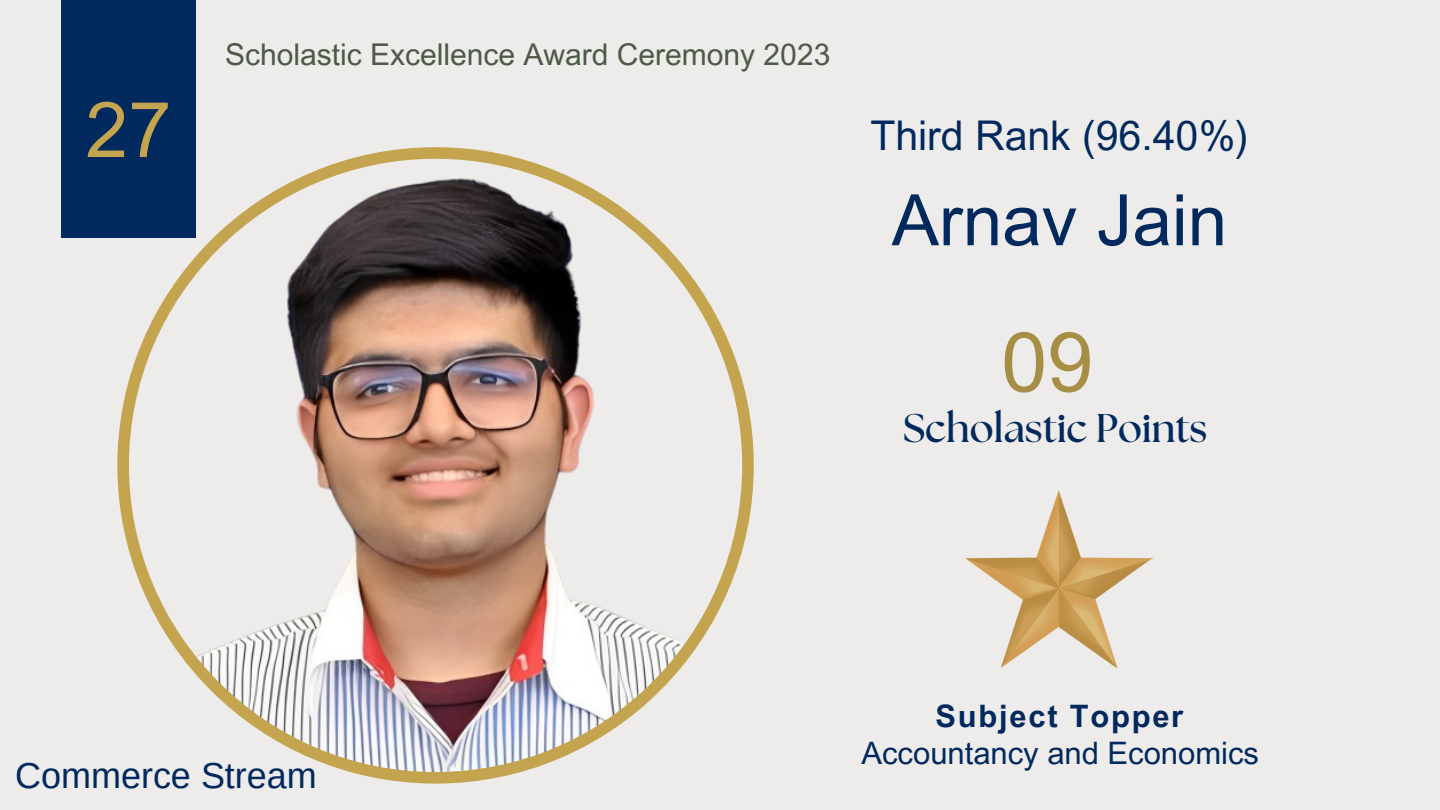
<style>
.page{position:relative;width:1440px;height:810px;background:#edecea}
.page>*{position:absolute;margin:0;border:0;box-sizing:border-box;transform-origin:0 0}
.t1{font:83px "Arial MT Pro";color:#a68e45}
.t2{font:77px "Arial MT Pro";color:#c5a44f}
.t3{font:71px "Arial MT Pro";color:#01295d}
.t4{font:41px "Arial MT Pro";color:#01295d}
.t5{font:700 40px "The Seasons";color:#01295d}
.t6{font:36px "Arimo";color:#01295d}
.t7{font:31px "Arial MT Pro";color:#01295d}
.t8{font:700 31px "Arial MT Pro";letter-spacing:.055em;color:#01295d}
.t9{font:30px "Arial MT Pro";color:#4d5a46}
</style>
<div class="page">
<div style="left:61px;top:0;width:135px;height:237px;background:#01295d"></div>
<img style="left:966px;top:490px;width:187px;height:177px">
<img style="left:117px;top:147px;width:637px;height:637px">
<p class="t2" style="left:86px;top:101px;width:87px">27</p>
<p class="t9" style="left:225px;top:43px;width:607px">Scholastic Excellence Award Ceremony 2023</p>
<p class="t4" style="left:870px;top:121px;width:380px">Third Rank (96.40%)</p>
<p class="t3" style="left:892px;top:194px;width:337px">Arnav Jain</p>
<p class="t1" style="left:1001px;top:331px;width:94px">09</p>
<p class="t5" style="left:903px;top:410px;width:306px">Scholastic Points</p>
<p class="t6" style="left:15px;top:756px;width:303px">Commerce Stream</p>
<p class="t8" style="left:935px;top:704px;width:249px">Subject Topper</p>
<p class="t7" style="left:862px;top:741px;width:399px">Accountancy and Economics</p>
</div>
